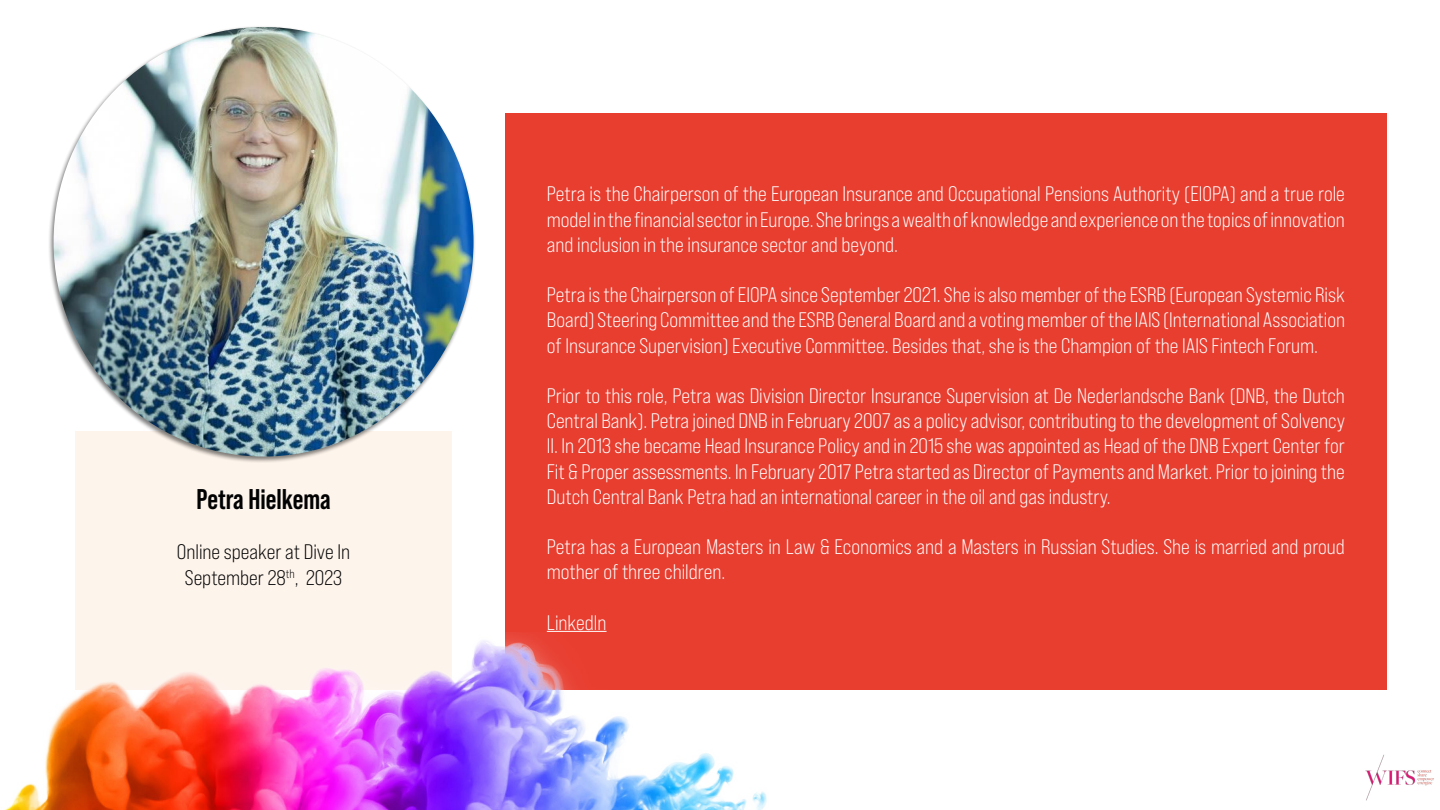
<style>
.page{position:relative;width:1440px;height:810px;background:#fff}
.page>*{position:absolute;margin:0;border:0;box-sizing:border-box;transform-origin:0 0}
.t1{font:700 28.5px "Bebas Neue Pro";color:#020203}
.t2{font:21px/25.2px "Bebas Neue Pro Sm E Bk";color:#fff;text-align:justify}
.t3{font:21px/25.2px "Bebas Neue Pro Sm E Bk";color:#020203;text-align:center}
</style>
<div class="page">
<div style="left:505px;top:113px;width:881px;height:577px;background:#e83e30"></div>
<div style="left:75px;top:431px;width:377px;height:259px;background:#fdf4eb"></div>
<div style="left:48px;top:25px;width:428px;height:438px;background:#000;opacity:.5"></div>
<img style="left:54px;top:27px;width:420px;height:430px">
<img style="left:4px;top:630px;width:763px;height:180px">
<img style="left:1365px;top:754px;width:69px;height:46px">
<h1 class="t1" style="left:196px;top:483px;width:136px">Petra Hielkema</h1>
<p class="t3" style="left:177px;top:539px;width:175px">Online speaker at Dive In<br>September 28<sup>th</sup>, 2023</p>
<p class="t2" style="left:547px;top:181px;width:800px">Petra is the Chairperson of the European Insurance and Occupational Pensions Authority (EIOPA) and a true role model in the financial sector in Europe. She brings a wealth of knowledge and experience on the topics of innovation and inclusion in the insurance sector and beyond.</p>
<p class="t2" style="left:547px;top:282px;width:800px">Petra is the Chairperson of EIOPA since September 2021. She is also member of the ESRB (European Systemic Risk Board) Steering Committee and the ESRB General Board and a voting member of the IAIS (International Association of Insurance Supervision) Executive Committee. Besides that, she is the Champion of the IAIS Fintech Forum.</p>
<p class="t2" style="left:547px;top:383px;width:800px">Prior to this role, Petra was Division Director Insurance Supervision at De Nederlandsche Bank (DNB, the Dutch Central Bank). Petra joined DNB in February 2007 as a policy advisor, contributing to the development of Solvency II. In 2013 she became Head Insurance Policy and in 2015 she was appointed as Head of the DNB Expert Center for Fit &amp; Proper assessments. In February 2017 Petra started as Director of Payments and Market. Prior to joining the Dutch Central Bank Petra had an international career in the oil and gas industry.</p>
<p class="t2" style="left:547px;top:534px;width:800px">Petra has a European Masters in Law &amp; Economics and a Masters in Russian Studies. She is married and proud mother of three children.</p>
<p class="t2" style="left:547px;top:610px;width:61px">LinkedIn</p>
</div>
